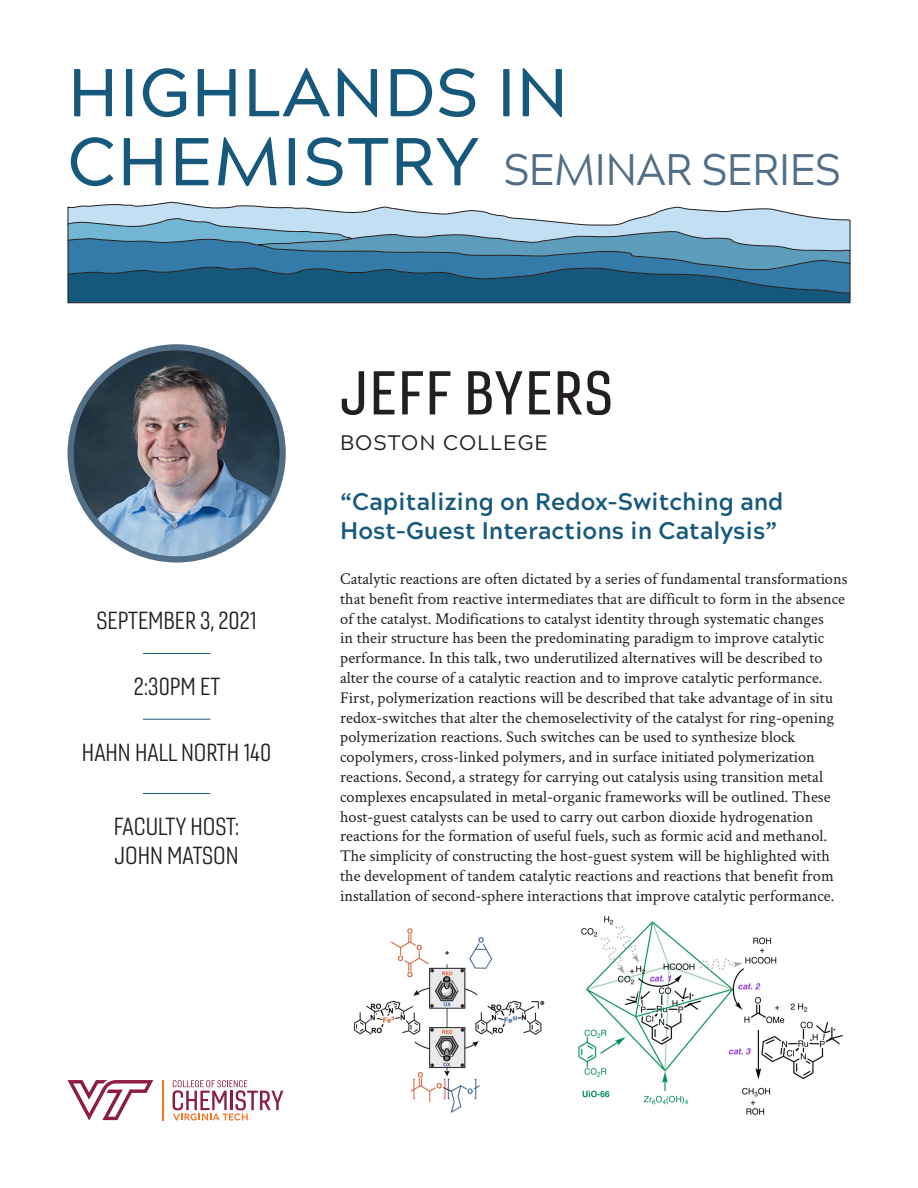
<style>
.page{position:relative;width:918px;height:1188px;background:#fff}
.page>*{position:absolute;margin:0;border:0;box-sizing:border-box;transform-origin:0 0}
.t1{font:500 67.5px "Acherus Grotesque";letter-spacing:.01em;color:#17597c}
.t2{font:60px "Gineso Con Med";letter-spacing:.03em;color:#231f20}
.t3{font:44.1px "Acherus Grotesque";letter-spacing:-.02em;color:#516e86;scale:.93 1}
.t4{font:700 24px/28.8px "Acherus Grotesque";color:#17597c}
.Event_Details_-_Flye{font:24px "Gineso Con Boo";color:#231f20}
.Institution_Name_-_F{font:21px "Acherus Grotesque";letter-spacing:.05em;color:#231f20}
.Abstract{font:16.5px/19.8px "Crimson Text";color:#231f20}
.s1{font-weight:500;font-size:67.5px;color:#17597c}
</style>
<div class="page">
<svg style="left:68px;top:202px;width:783px;height:101px;background:#6596b2"></svg>
<svg style="left:68px;top:1080px;width:85px;height:40px"></svg>
<hr style="left:162px;top:1080px;width:1px;height:40px;background:#f57523">
<svg style="left:173px;top:1080px;width:110px;height:40px"></svg>
<hr style="left:143px;top:653px;width:67px;height:1px;background:#17597c">
<hr style="left:143px;top:719px;width:67px;height:1px;background:#17597c">
<div style="left:70px;top:347px;width:213px;height:213px;background:#516e86;border-radius:50%"></div>
<img style="left:74px;top:350px;width:206px;height:207px;border-radius:103px">
<div style="left:68px;top:344px;width:218px;height:219px;border:6px solid #516e86;border-radius:50%"></div>
<hr style="left:143px;top:793px;width:67px;height:1px;background:#17597c">
<img style="left:353px;top:916px;width:490px;height:199px">
<h1 class="t1" style="left:68px;top:36px;width:503px">HIGHLANDS IN</h1>
<h3 class="t3" style="left:68px;top:133px;width:834px"><span class="s1">CHEMISTRY</span> SEMINAR SERIES</h3>
<p class="t2" style="left:340px;top:356px;width:274px">JEFF BYERS</p>
<p class="Event_Details_-_Flye" style="left:97px;top:606px;width:162px">SEPTEMBER 3, 2021</p>
<p class="Event_Details_-_Flye" style="left:134px;top:672px;width:88px">2:30PM ET</p>
<p class="Event_Details_-_Flye" style="left:82px;top:738px;width:191px">HAHN HALL NORTH 140</p>
<p class="Event_Details_-_Flye" style="left:114px;top:812px;width:127px">FACULTY HOST:</p>
<p class="Event_Details_-_Flye" style="left:115px;top:841px;width:126px">JOHN MATSON</p>
<p class="Institution_Name_-_F" style="left:340px;top:425px;width:209px">BOSTON COLLEGE</p>
<p class="t4" style="left:340px;top:486px;width:445px">“Capitalizing on Redox-Switching and<br>Host-Guest Interactions in Catalysis”</p>
<p class="Abstract" style="left:340px;top:568px;width:509px">Catalytic reactions are often dictated by a series of fundamental transformations that benefit from reactive intermediates that are difficult to form in the absence of the catalyst. Modifications to catalyst identity through systematic changes<br>in their structure has been the predominating paradigm to improve catalytic performance. In this talk, two underutilized alternatives will be described to alter the course of a catalytic reaction and to improve catalytic performance.<br>First, polymerization reactions will be described that take advantage of in situ redox-switches that alter the chemoselectivity of the catalyst for ring-opening polymerization reactions. Such switches can be used to synthesize block copolymers, cross-linked polymers, and in surface initiated polymerization reactions. Second, a strategy for carrying out catalysis using transition metal complexes encapsulated in metal-organic frameworks will be outlined. These host-guest catalysts can be used to carry out carbon dioxide hydrogenation reactions for the formation of useful fuels, such as formic acid and methanol.<br>The simplicity of constructing the host-guest system will be highlighted with the development of tandem catalytic reactions and reactions that benefit from installation of second-sphere interactions that improve catalytic performance.</p>
</div>
